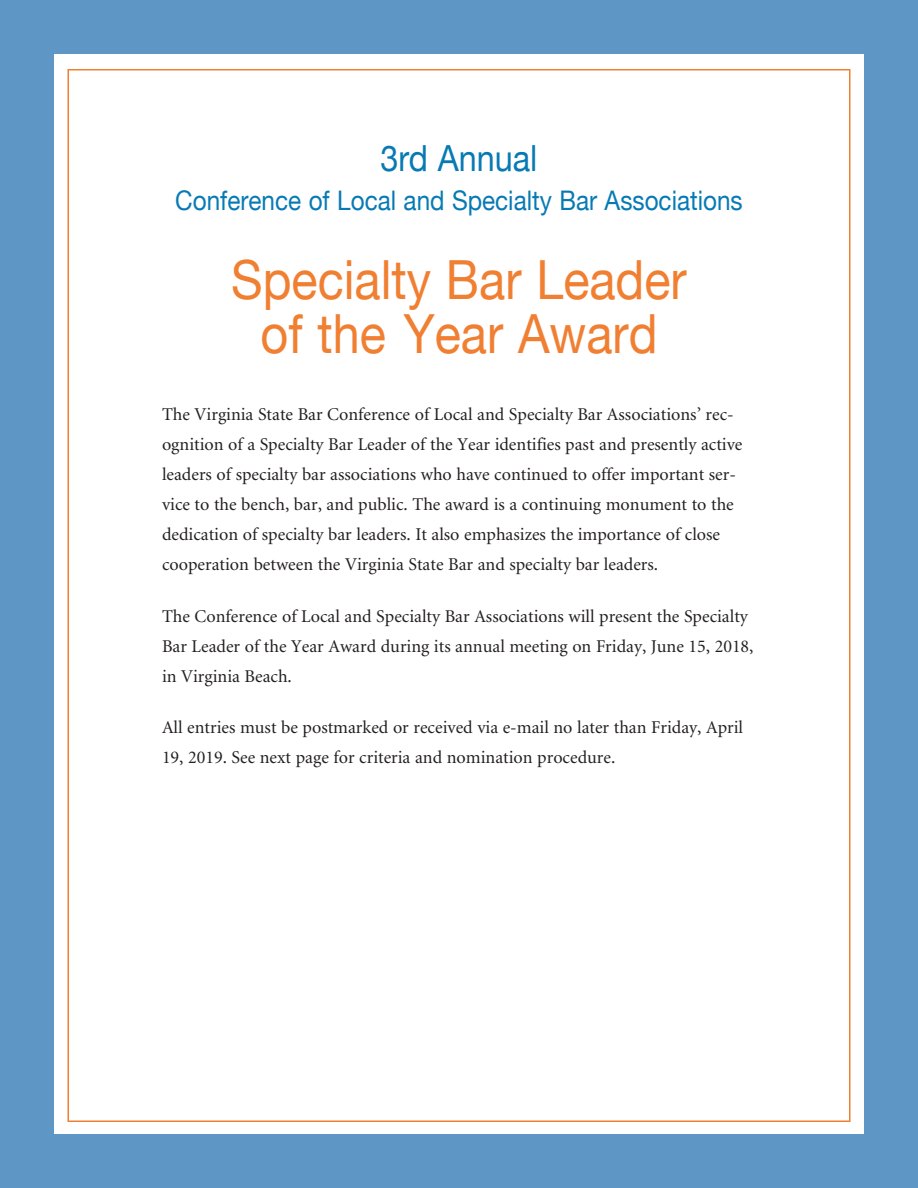
<style>
.page{position:relative;width:918px;height:1188px;background:#5e97c6}
.page>*{position:absolute;margin:0;border:0;box-sizing:border-box;transform-origin:0 0}
.t1{font:54px "Helvetica Neue";color:#f07f32;scale:.9 1}
.t2{font:36px "Helvetica Neue";color:#077ab4;scale:.9 1}
.t3{font:27px "Helvetica Neue";color:#077ab4;scale:.9 1}
.minion_text{font:18px/30px "Minion";color:#231f20}
</style>
<div class="page">
<div style="left:54px;top:54px;width:810px;height:1080px;background:#fff"></div>
<p class="t2" style="left:381px;top:132px;width:176px">3rd Annual</p>
<p class="t3" style="left:175px;top:181px;width:632px">Conference of Local and Specialty Bar Associations</p>
<p class="t1" style="left:231px;top:241px;width:508px">Specialty Bar Leader</p>
<p class="t1" style="left:260px;top:295px;width:443px">of the Year Award</p>
<p class="minion_text" style="left:162px;top:400px;width:582px">The Virginia State Bar Conference of Local and Specialty Bar Associations’ rec&shy;ognition of a Specialty Bar Leader of the Year identifies past and presently active leaders of specialty bar associations who have continued to offer important ser&shy;vice to the bench, bar, and public. The award is a continuing monument to the dedication of specialty bar leaders. It also emphasizes the importance of close cooperation between the Virginia State Bar and specialty bar leaders.</p>
<p class="minion_text" style="left:162px;top:602px;width:593px">The Conference of Local and Specialty Bar Associations will present the Specialty<br>Bar Leader of the Year Award during its annual meeting on Friday, June 15, 2018, in Virginia Beach.</p>
<p class="minion_text" style="left:162px;top:713px;width:583px">All entries must be postmarked or received via e-mail no later than Friday, April<br>19, 2019. See next page for criteria and nomination procedure.</p>
</div>
